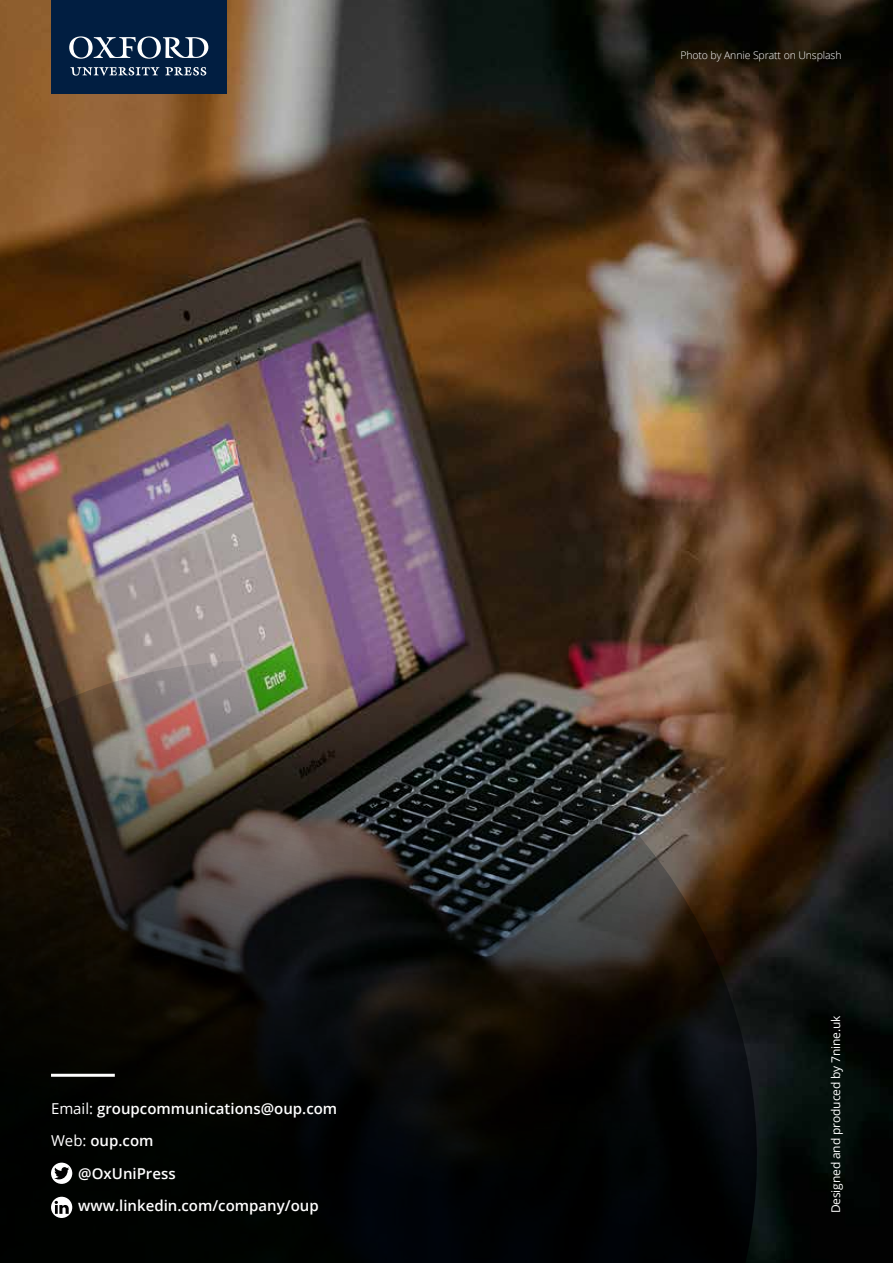
<style>
.page{position:relative;width:893px;height:1263px;background:#fff}
.page>*{position:absolute;margin:0;border:0;box-sizing:border-box;transform-origin:0 0}
.t1{font:600 15px "Open Sans";color:#fff}
.t2{font:12px "Open Sans";letter-spacing:-.01em;color:#fff}
.t3{font:300 10.5px "Open Sans";letter-spacing:-.01em;color:#fff}
.s1{font-weight:400}
</style>
<div class="page">
<img style="left:0;top:0;width:893px;height:1263px">
<img style="left:0;top:603px;width:814px;height:660px">
<div style="left:51px;top:0;width:176px;height:94px;background:#011e41"></div>
<svg style="left:69px;top:36px;width:139px;height:40px"></svg>
<hr style="left:51px;top:1074px;width:64px;height:3px;background:#fff">
<svg style="left:51px;top:1162px;width:21px;height:22px"></svg>
<svg style="left:54px;top:1167px;width:15px;height:12px"></svg>
<div style="left:51px;top:1197px;width:21px;height:21px;background:#fff;border-radius:50%"></div>
<svg style="left:55px;top:1201px;width:14px;height:13px"></svg>
<p class="t3" style="left:680px;top:48px;width:163px">Photo by Annie Spratt on Unsplash</p>
<p class="t1" style="left:51px;top:1098px;width:288px"><span class="s1">Email:</span> groupcommunications@oup.com</p>
<p class="t1" style="left:51px;top:1131px;width:104px"><span class="s1">Web:</span> oup.com</p>
<p class="t1" style="left:78px;top:1163px;width:99px">@OxUniPress</p>
<p class="t1" style="left:78px;top:1195px;width:242px">www.linkedin.com/company/oup</p>
<p class="t2" style="left:828px;top:1213px;width:199px;rotate:-90deg">Designed and produced by 7nine.uk</p>
</div>
